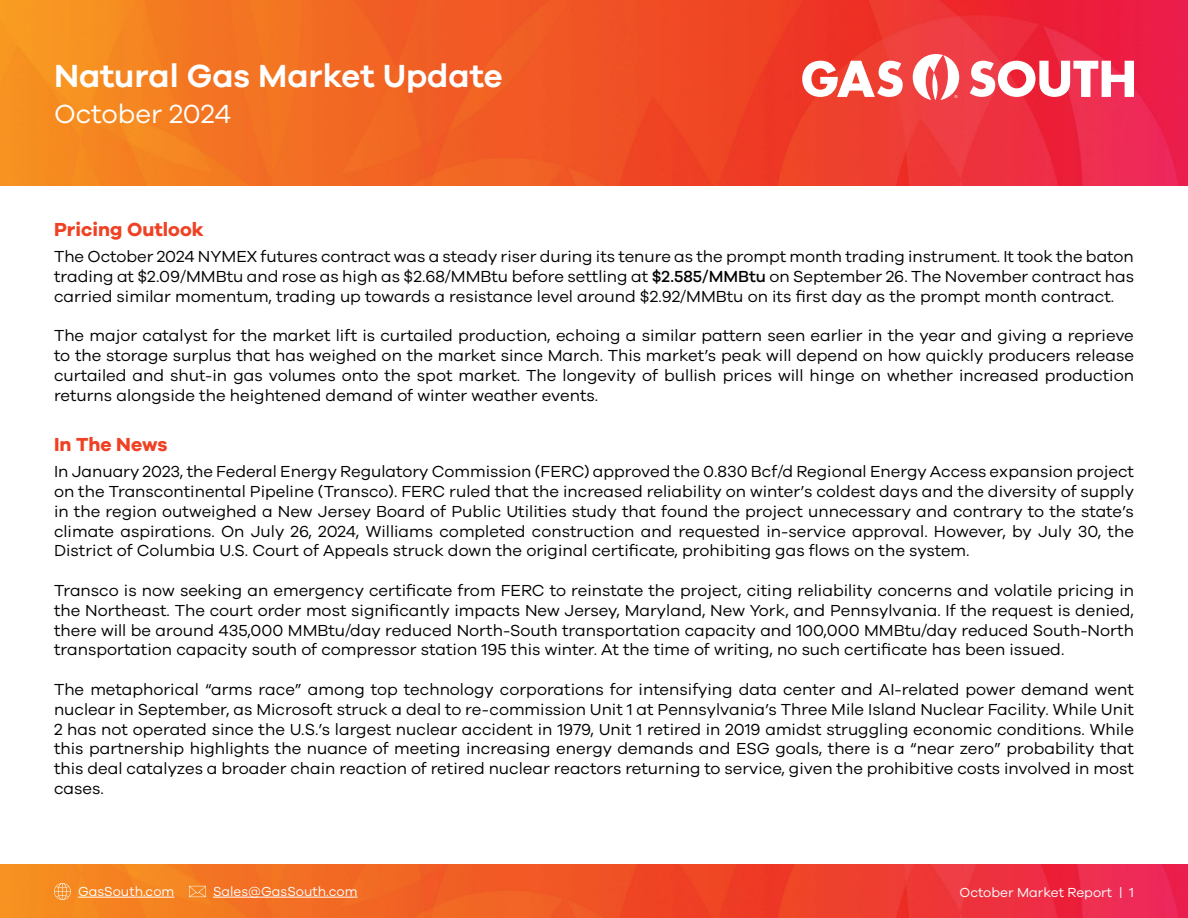
<style>
.page{position:relative;width:1188px;height:918px;background:#fff}
.page>*{position:absolute;margin:0;border:0;box-sizing:border-box;transform-origin:0 0}
.t1{font:600 33px "Galano Grotesque";color:#fff}
.t2{font:27px "Galano Grotesque";color:#fff}
.t3{font:700 19.5px "Galano Grotesque";color:#ef4123}
.t4{font:16.5px/19.8px "Galano Grotesque";color:#000;text-align:justify}
.t5{font:13.5px "Galano Grotesque";color:#fff}
.s1{font-weight:500}
</style>
<div class="page">
<img style="left:0;top:864px;width:1188px;height:54px">
<hr style="left:78px;top:897px;width:96px;height:1px;background:#fff">
<svg style="left:189px;top:886px;width:17px;height:11px"></svg>
<svg style="left:54px;top:883px;width:17px;height:17px"></svg>
<hr style="left:213px;top:897px;width:145px;height:1px;background:#fff">
<img style="left:0;top:0;width:1188px;height:185px">
<svg style="left:970px;top:61px;width:164px;height:36px"></svg>
<svg style="left:802px;top:61px;width:101px;height:36px"></svg>
<svg style="left:913px;top:54px;width:46px;height:46px"></svg>
<h1 class="t1" style="left:54px;top:56px;width:450px">Natural Gas Market Update</h1>
<h2 class="t2" style="left:54px;top:98px;width:179px">October 2024</h2>
<p class="t3" style="left:54px;top:217px;width:151px">Pricing Outlook</p>
<p class="t4" style="left:54px;top:246px;width:1082px">The October 2024 NYMEX futures contract was a steady riser during its tenure as the prompt month trading instrument. It took the baton trading at $2.09/MMBtu and rose as high as $2.68/MMBtu before settling at <span class="s1">$2.585/MMBtu</span> on September 26. The November contract has carried similar momentum, trading up towards a resistance level around $2.92/MMBtu on its first day as the prompt month contract.</p>
<p class="t4" style="left:54px;top:325px;width:1082px">The major catalyst for the market lift is curtailed production, echoing a similar pattern seen earlier in the year and giving a reprieve to the storage surplus that has weighed on the market since March. This market’s peak will depend on how quickly producers release curtailed and shut-in gas volumes onto the spot market. The longevity of bullish prices will hinge on whether increased production returns alongside the heightened demand of winter weather events.</p>
<p class="t3" style="left:54px;top:432px;width:115px">In The News</p>
<p class="t4" style="left:54px;top:461px;width:1082px">In January 2023, the Federal Energy Regulatory Commission (FERC) approved the 0.830 Bcf/d Regional Energy Access expansion project on the Transcontinental Pipeline (Transco). FERC ruled that the increased reliability on winter’s coldest days and the diversity of supply in the region outweighed a New Jersey Board of Public Utilities study that found the project unnecessary and contrary to the state’s climate aspirations. On July 26, 2024, Williams completed construction and requested in-service approval. However, by July 30, the District of Columbia U.S. Court of Appeals struck down the original certificate, prohibiting gas flows on the system.</p>
<p class="t4" style="left:54px;top:580px;width:1082px">Transco is now seeking an emergency certificate from FERC to reinstate the project, citing reliability concerns and volatile pricing in the Northeast. The court order most significantly impacts New Jersey, Maryland, New York, and Pennsylvania. If the request is denied, there will be around 435,000 MMBtu/day reduced North-South transportation capacity and 100,000 MMBtu/day reduced South-North transportation capacity south of compressor station 195 this winter. At the time of writing, no such certificate has been issued.</p>
<p class="t4" style="left:54px;top:679px;width:1082px">The metaphorical “arms race” among top technology corporations for intensifying data center and AI-related power demand went nuclear in September, as Microsoft struck a deal to re-commission Unit 1 at Pennsylvania’s Three Mile Island Nuclear Facility. While Unit 2 has not operated since the U.S.’s largest nuclear accident in 1979, Unit 1 retired in 2019 amidst struggling economic conditions. While this partnership highlights the nuance of meeting increasing energy demands and ESG goals, there is a “near zero” probability that this deal catalyzes a broader chain reaction of retired nuclear reactors returning to service, given the prohibitive costs involved in most cases.</p>
<p class="t5" style="left:78px;top:883px;width:98px">GasSouth.com</p>
<p class="t5" style="left:213px;top:883px;width:146px">Sales@GasSouth.com</p>
<p class="t5" style="left:960px;top:885px;width:176px">October Market Report | 1</p>
</div>
